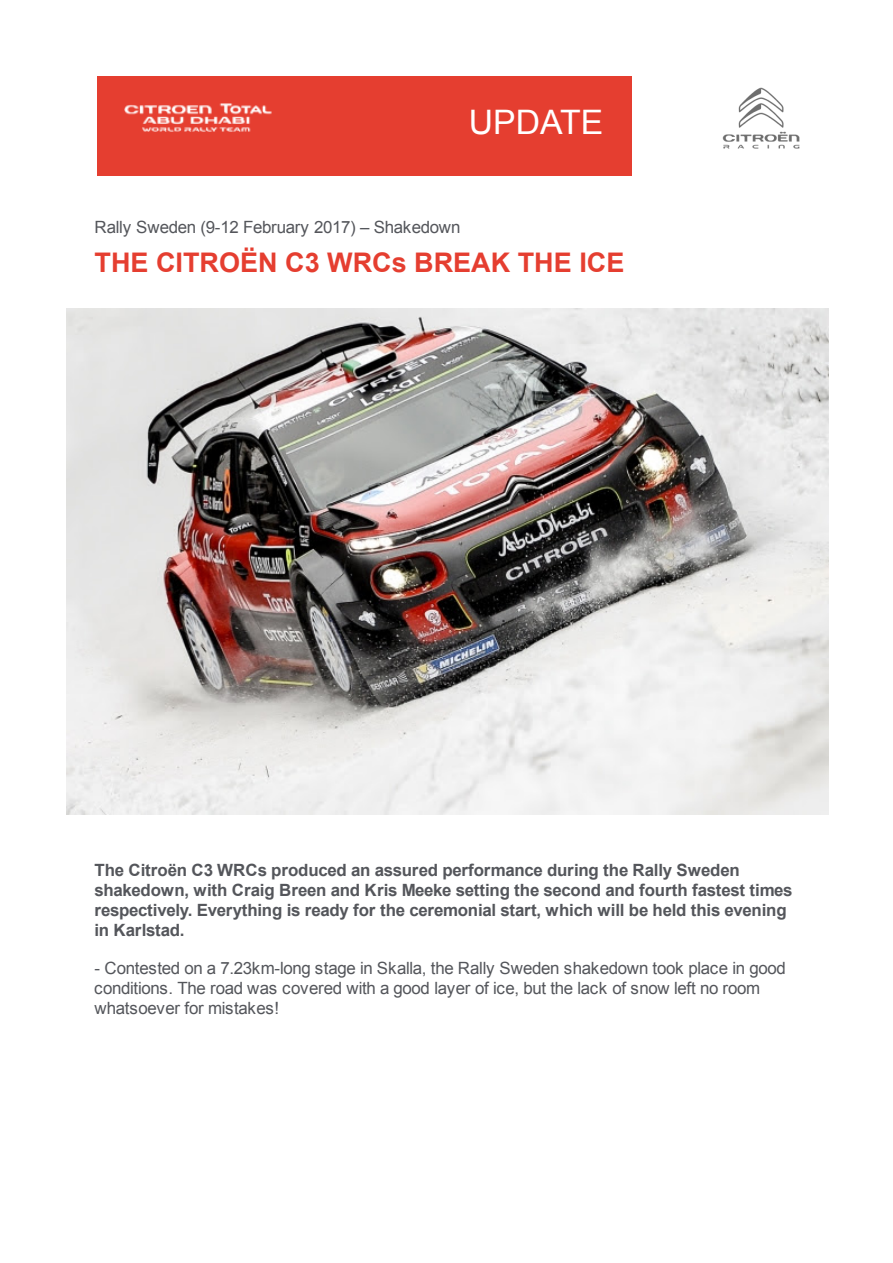
<style>
.page{position:relative;width:893px;height:1263px;background:#fff}
.page>*{position:absolute;margin:0;border:0;box-sizing:border-box;transform-origin:0 0}
.t1{font:33.75px "Arial";color:#fff}
.t2{font:27px "Arial";color:#e53e30}
.t3{font:16.95px/20.2px "Arial";letter-spacing:-.015em;color:#54565b}
</style>
<div class="page">
<div style="left:69px;top:54px;width:562px;height:134px;background:#e53e30"></div>
<div style="left:69px;top:54px;width:562px;height:21px;background:#fff"></div>
<div style="left:69px;top:177px;width:562px;height:11px;background:#fff"></div>
<div style="left:69px;top:54px;width:28px;height:134px;background:#fff"></div>
<img style="left:125px;top:103px;width:146px;height:29px">
<img style="left:722px;top:87px;width:78px;height:62px">
<img style="left:66px;top:308px;width:762px;height:507px">
<p class="t1" style="left:469px;top:100px;width:136px">UPDATE</p>
<p class="t3" style="left:95px;top:217px;width:368px">Rally Sweden (9-12 February 2017) – Shakedown</p>
<p class="t2" style="left:95px;top:245px;width:531px">THE CITROËN C3 WRCs BREAK THE ICE</p>
<p class="t3" style="left:94px;top:860px;width:700px">The Citroën C3 WRCs produced an assured performance during the Rally Sweden shakedown, with Craig Breen and Kris Meeke setting the second and fourth fastest times respectively. Everything is ready for the ceremonial start, which will be held this evening in Karlstad.</p>
<p class="t3" style="left:94px;top:958px;width:693px">- Contested on a 7.23km-long stage in Skalla, the Rally Sweden shakedown took place in good conditions. The road was covered with a good layer of ice, but the lack of snow left no room whatsoever for mistakes!</p>
</div>
